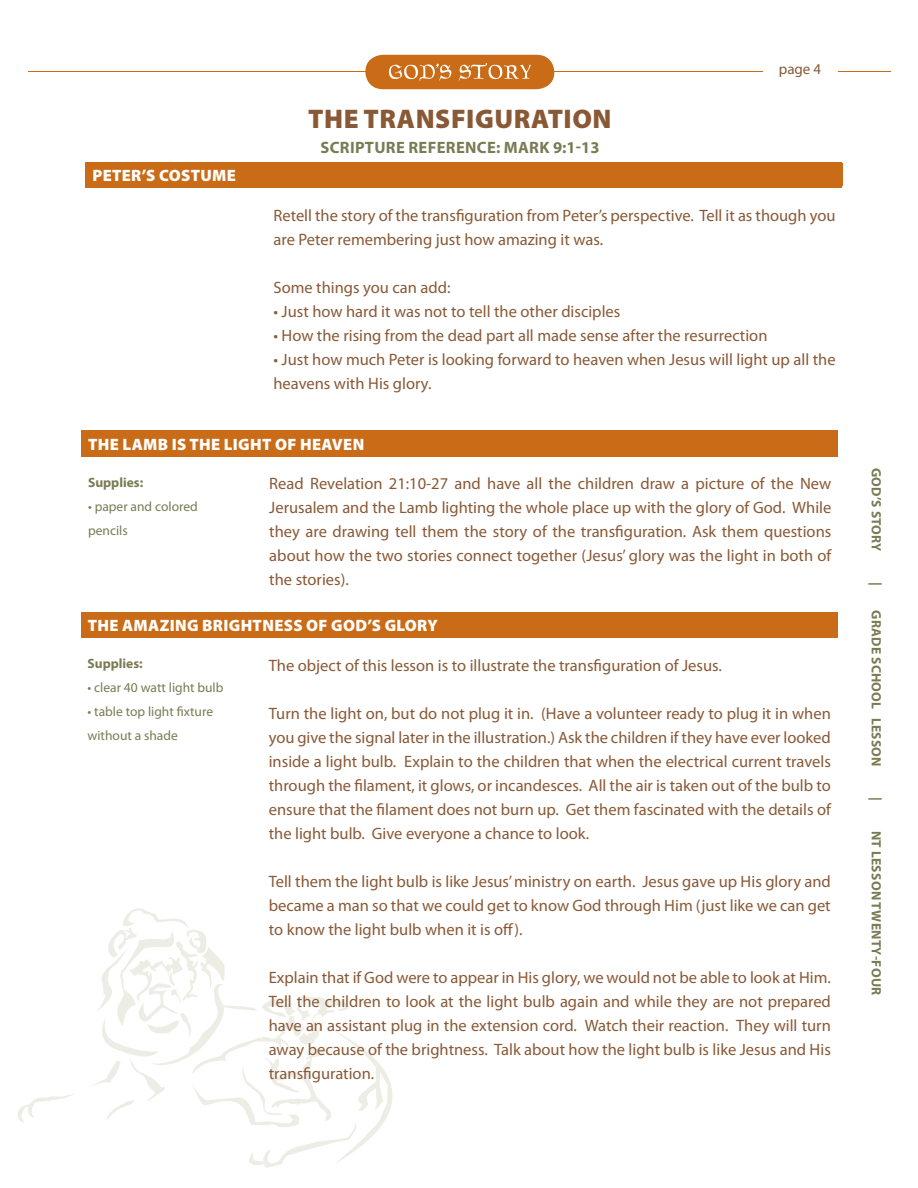
<style>
.page{position:relative;width:918px;height:1188px;background:#fff}
.page>*{position:absolute;margin:0;border:0;box-sizing:border-box;transform-origin:0 0}
.t1{font:900 27px "Myriad Pro";letter-spacing:.02em;color:#895936}
.t2{font:16.5px/24px "Myriad Pro";color:#895936;text-align:justify}
.t3{font:900 16.5px "Myriad Pro";letter-spacing:.02em;color:#fff}
.t4{font:700 16.5px "Myriad Pro";letter-spacing:.02em;color:#797b53}
.t5{font:15px "Myriad Pro";color:#895936}
.t6{font:13.5px/24px "Myriad Pro";color:#797b53}
.t7{font:700 13.5px "Myriad Pro";letter-spacing:.02em;color:#797b53}
.t8{font:700 13.5px "Myriad Pro";color:#797b53}
</style>
<div class="page">
<svg style="left:92px;top:908px;width:301px;height:260px"></svg>
<svg style="left:17px;top:1094px;width:57px;height:29px"></svg>
<hr style="left:29px;top:72px;width:862px;height:1px;background:#ca6c17">
<svg style="left:365px;top:55px;width:189px;height:34px;background:#d07e34"></svg>
<div style="left:763px;top:63px;width:74px;height:23px;background:#fff"></div>
<div style="left:86px;top:163px;width:756px;height:24px;background:#ca6c17"></div>
<hr style="left:86px;top:162px;width:161px;height:2px;background:#ca6c17">
<hr style="left:247px;top:162px;width:20px;height:2px;background:#ca6c17">
<hr style="left:267px;top:162px;width:575px;height:2px;background:#ca6c17">
<hr style="left:86px;top:186px;width:161px;height:2px;background:#ca6c17">
<hr style="left:247px;top:186px;width:20px;height:2px;background:#ca6c17">
<hr style="left:267px;top:186px;width:575px;height:2px;background:#ca6c17">
<div style="left:82px;top:431px;width:755px;height:25px;background:#ca6c17"></div>
<svg style="left:837px;top:432px;width:1px;height:23px"></svg>
<hr style="left:81px;top:430px;width:162px;height:2px;background:#ca6c17">
<hr style="left:81px;top:432px;width:2px;height:23px;background:#ca6c17">
<hr style="left:243px;top:430px;width:20px;height:2px;background:#ca6c17">
<hr style="left:263px;top:430px;width:575px;height:2px;background:#ca6c17">
<hr style="left:81px;top:455px;width:162px;height:1px;background:#ca6c17">
<hr style="left:263px;top:455px;width:575px;height:1px;background:#ca6c17">
<div style="left:82px;top:613px;width:755px;height:24px;background:#ca6c17"></div>
<hr style="left:836px;top:614px;width:2px;height:22px;background:#ca6c17">
<hr style="left:81px;top:612px;width:162px;height:2px;background:#ca6c17">
<svg style="left:81px;top:614px;width:1px;height:22px"></svg>
<hr style="left:243px;top:612px;width:20px;height:2px;background:#ca6c17">
<hr style="left:263px;top:612px;width:575px;height:2px;background:#ca6c17">
<hr style="left:81px;top:636px;width:162px;height:2px;background:#ca6c17">
<hr style="left:243px;top:636px;width:20px;height:2px;background:#ca6c17">
<hr style="left:263px;top:636px;width:575px;height:2px;background:#ca6c17">
<p class="t3" style="left:92px;top:166px;width:145px">PETER’S COSTUME</p>
<h1 class="t1" style="left:308px;top:104px;width:305px">THE TRANSFIGURATION</h1>
<p class="t4" style="left:321px;top:138px;width:281px">SCRIPTURE REFERENCE: MARK 9:1-13</p>
<p class="t5" style="left:779px;top:61px;width:44px">page 4</p>
<p class="t2" style="left:273px;top:203px;width:564px">Retell the story of the transfiguration from Peter’s perspective. Tell it as though you are Peter remembering just how amazing it was.</p>
<p class="t2" style="left:273px;top:275px;width:178px">Some things you can add:</p>
<p class="t2" style="left:273px;top:299px;width:348px">• Just how hard it was not to tell the other disciples</p>
<p class="t2" style="left:273px;top:323px;width:496px">• How the rising from the dead part all made sense after the resurrection</p>
<p class="t2" style="left:273px;top:347px;width:564px">• Just how much Peter is looking forward to heaven when Jesus will light up all the heavens with His glory.</p>
<p class="t3" style="left:88px;top:435px;width:278px">THE LAMB IS THE LIGHT OF HEAVEN</p>
<p class="t8" style="left:88px;top:475px;width:57px">Supplies:</p>
<p class="t6" style="left:88px;top:494px;width:111px">• paper and colored pencils</p>
<p class="t2" style="left:269px;top:472px;width:564px">Read Revelation 21:10-27 and have all the children draw a picture of the New Jerusalem and the Lamb lighting the whole place up with the glory of God. While they are drawing tell them the story of the transfiguration. Ask them questions about how the two stories connect together (Jesus’ glory was the light in both of the stories).</p>
<p class="t3" style="left:88px;top:616px;width:352px">THE AMAZING BRIGHTNESS OF GOD’S GLORY</p>
<p class="t8" style="left:88px;top:656px;width:57px">Supplies:</p>
<p class="t6" style="left:88px;top:676px;width:137px">• clear 40 watt light bulb</p>
<p class="t6" style="left:88px;top:700px;width:127px">• table top light fixture without a shade</p>
<p class="t2" style="left:269px;top:653px;width:455px">The object of this lesson is to illustrate the transfiguration of Jesus.</p>
<p class="t2" style="left:269px;top:701px;width:564px">Turn the light on, but do not plug it in. (Have a volunteer ready to plug it in when you give the signal later in the illustration.) Ask the children if they have ever looked inside a light bulb. Explain to the children that when the electrical current travels through the filament, it glows, or incandesces. All the air is taken out of the bulb to ensure that the filament does not burn up. Get them fascinated with the details of the light bulb. Give everyone a chance to look.</p>
<p class="t2" style="left:269px;top:869px;width:564px">Tell them the light bulb is like Jesus’ ministry on earth. Jesus gave up His glory and became a man so that we could get to know God through Him (just like we can get to know the light bulb when it is off ).</p>
<p class="t2" style="left:269px;top:965px;width:564px">Explain that if God were to appear in His glory, we would not be able to look at Him.<br>Tell the children to look at the light bulb again and while they are not prepared have an assistant plug in the extension cord. Watch their reaction. They will turn away because of the brightness. Talk about how the light bulb is like Jesus and His transfiguration.</p>
<p class="t7" style="left:884px;top:468px;width:85px;rotate:90deg">GOD’S STORY</p>
<p class="t7" style="left:884px;top:582px;width:5px;rotate:90deg">|</p>
<p class="t7" style="left:884px;top:610px;width:158px;rotate:90deg">GRADE SCHOOL LESSON</p>
<p class="t7" style="left:884px;top:797px;width:5px;rotate:90deg">|</p>
<p class="t7" style="left:884px;top:831px;width:166px;rotate:90deg">NT LESSON TWENTY-FOUR</p>
</div>
